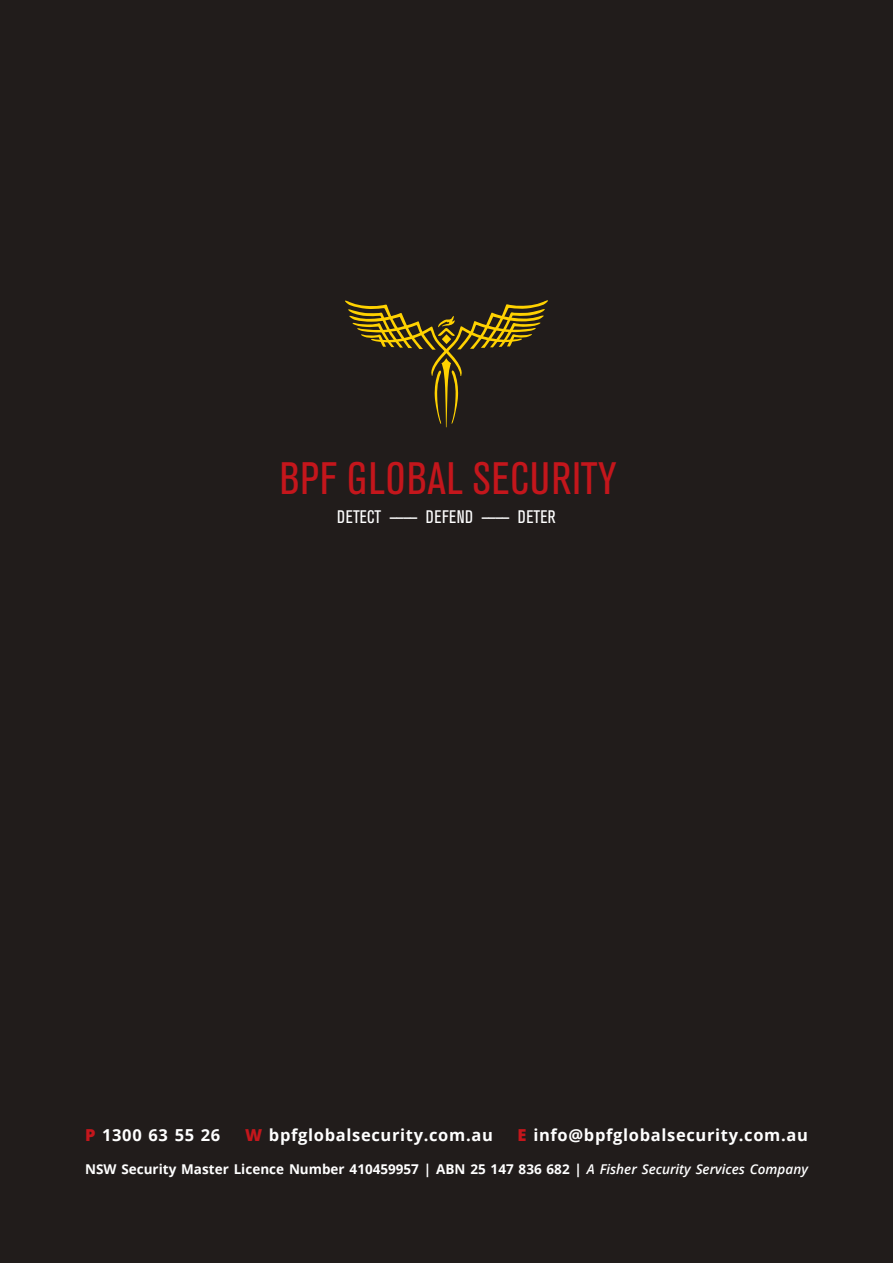
<style>
.page{position:relative;width:893px;height:1263px;background:#211c1b}
.page>*{position:absolute;margin:0;border:0;box-sizing:border-box;transform-origin:0 0}
.t1{font:45px "Akzidenz Grotesk BE Cn Ti";letter-spacing:.02em;color:#c4161c}
.t2{font:18px "Akzidenz Grotesk BE Cn Ti";letter-spacing:.02em;color:#fff}
.t3{font:700 16.5px "Open Sans";letter-spacing:.04em;color:#fff}
.t4{font:700 13.5px "Open Sans";color:#fff}
.s1{font-weight:800;color:#c4161c}
.s2{font-weight:600;font-style:italic}
</style>
<div class="page">
<svg style="left:345px;top:300px;width:203px;height:127px"></svg>
<h1 class="t1" style="left:280px;top:453px;width:338px">BPF GLOBAL SECURITY</h1>
<h2 class="t2" style="left:337px;top:507px;width:220px">DETECT ———— DEFEND ———— DETER</h2>
<p class="t3" style="left:85px;top:1123px;width:137px"><span class="s1">P</span> 1300 63 55 26</p>
<p class="t3" style="left:245px;top:1123px;width:249px"><span class="s1">W</span> bpfglobalsecurity.com.au</p>
<p class="t3" style="left:518px;top:1123px;width:292px"><span class="s1">E</span> info@bpfglobalsecurity.com.au</p>
<p class="t4" style="left:85px;top:1159px;width:724px">NSW Security Master Licence Number 410459957 | ABN 25 147 836 682 | <span class="s2">A Fisher Security Services Company</span></p>
</div>
